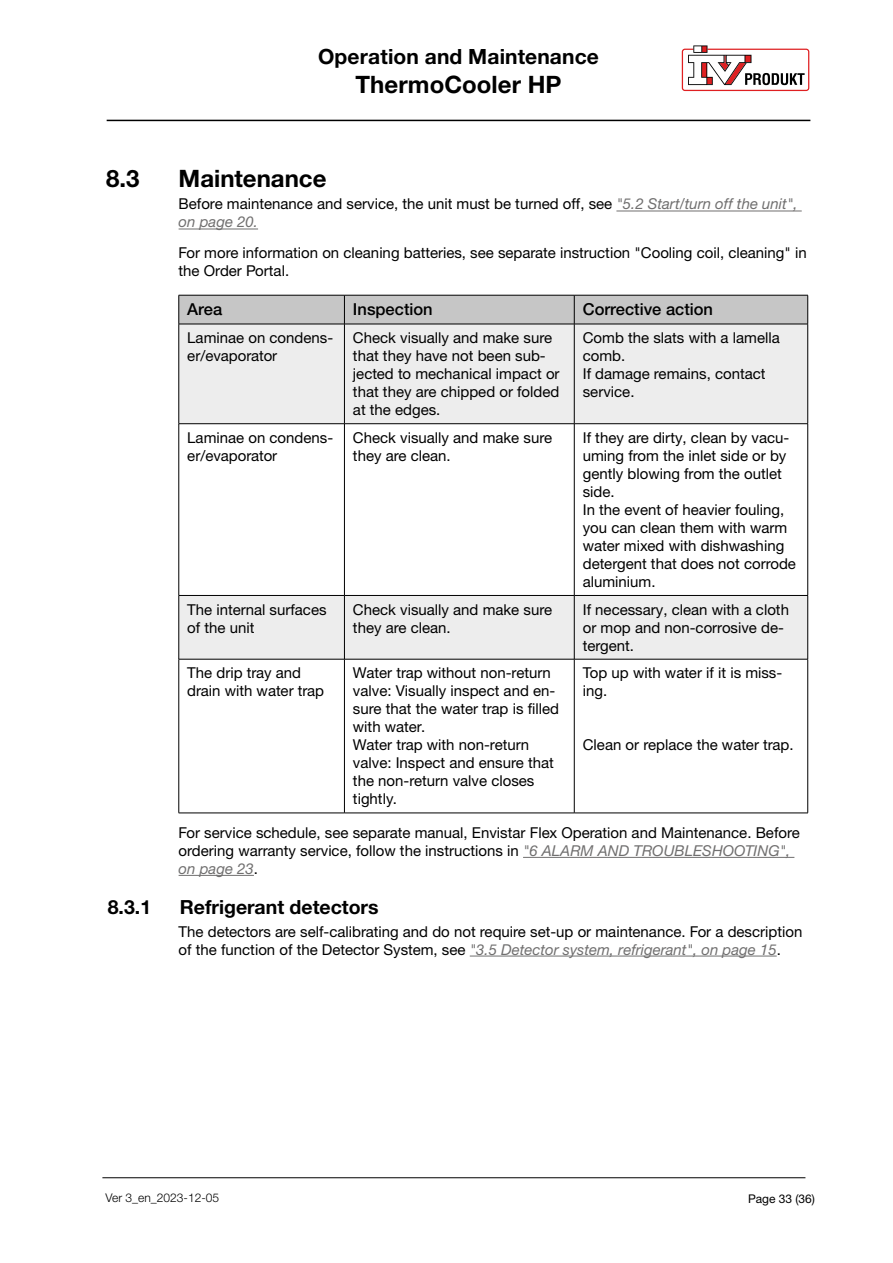
<style>
.page{position:relative;width:893px;height:1263px;background:#fff}
.page>*{position:absolute;margin:0;border:0;box-sizing:border-box;transform-origin:0 0}
.t1{font:700 24px "Helvetica Neue LTW1 G";color:#000}
.t2{font:700 21px "Helvetica Neue LTW1 G";letter-spacing:.005em;color:#000}
.t3{font:700 19.5px "Helvetica Neue LTW1 G";color:#000}
.t4{font:500 16.5px "Helvetica Neue LTW1 G";color:#000}
.t5{font:15px/18px "Helvetica Neue LTW1 G";color:#000}
.t6{font:300 12px "Helvetica Neue LTW1 G";color:#000}
.t7{font:12px "Helvetica Neue LTW1 G";color:#000}
.s1{font-style:italic;color:#706f6f}
</style>
<div class="page">
<svg style="left:682px;top:45px;width:127px;height:46px"></svg>
<hr style="left:102px;top:1177px;width:703px;height:1px;background:#000">
<hr style="left:107px;top:120px;width:703px;height:1px;background:#000">
<hr style="left:616px;top:211px;width:186px;height:1px;background:#706f6f">
<hr style="left:179px;top:229px;width:79px;height:1px;background:#706f6f">
<hr style="left:523px;top:857px;width:271px;height:1px;background:#706f6f">
<hr style="left:179px;top:875px;width:75px;height:1px;background:#706f6f">
<hr style="left:470px;top:956px;width:307px;height:1px;background:#706f6f">
<svg style="left:180px;top:325px;width:627px;height:334px"></svg>
<svg style="left:179px;top:295px;width:629px;height:29px;background:#bcbcbc"></svg>
<hr style="left:179px;top:324px;width:165px;height:1px;background:#000">
<hr style="left:179px;top:324px;width:1px;height:99px;background:#000">
<hr style="left:344px;top:324px;width:230px;height:1px;background:#000">
<hr style="left:344px;top:324px;width:1px;height:99px;background:#000">
<hr style="left:574px;top:324px;width:234px;height:1px;background:#000">
<hr style="left:574px;top:324px;width:1px;height:99px;background:#000">
<hr style="left:807px;top:324px;width:1px;height:99px;background:#000">
<hr style="left:179px;top:423px;width:165px;height:1px;background:#000">
<hr style="left:179px;top:424px;width:1px;height:171px;background:#000">
<hr style="left:344px;top:423px;width:230px;height:1px;background:#000">
<hr style="left:344px;top:424px;width:1px;height:171px;background:#000">
<hr style="left:574px;top:423px;width:234px;height:1px;background:#000">
<hr style="left:574px;top:424px;width:1px;height:171px;background:#000">
<hr style="left:807px;top:424px;width:1px;height:171px;background:#000">
<hr style="left:179px;top:595px;width:165px;height:1px;background:#000">
<hr style="left:179px;top:596px;width:1px;height:63px;background:#000">
<hr style="left:344px;top:595px;width:230px;height:1px;background:#000">
<hr style="left:344px;top:596px;width:1px;height:63px;background:#000">
<hr style="left:574px;top:595px;width:234px;height:1px;background:#000">
<hr style="left:574px;top:596px;width:1px;height:63px;background:#000">
<hr style="left:807px;top:596px;width:1px;height:63px;background:#000">
<hr style="left:179px;top:659px;width:165px;height:1px;background:#000">
<hr style="left:179px;top:659px;width:1px;height:154px;background:#000">
<hr style="left:344px;top:659px;width:230px;height:1px;background:#000">
<hr style="left:344px;top:659px;width:1px;height:154px;background:#000">
<hr style="left:574px;top:659px;width:234px;height:1px;background:#000">
<hr style="left:574px;top:659px;width:1px;height:154px;background:#000">
<hr style="left:807px;top:659px;width:1px;height:154px;background:#000">
<hr style="left:179px;top:813px;width:165px;height:1px;background:#000">
<hr style="left:344px;top:813px;width:230px;height:1px;background:#000">
<hr style="left:574px;top:813px;width:234px;height:1px;background:#000">
<h2 class="t2" style="left:318px;top:44px;width:282px">Operation and Maintenance</h2>
<h1 class="t1" style="left:355px;top:69px;width:208px">ThermoCooler HP</h1>
<h1 class="t1" style="left:106px;top:164px;width:35px">8.3</h1>
<h1 class="t1" style="left:179px;top:164px;width:149px">Maintenance</h1>
<p class="t5" style="left:179px;top:195px;width:620px">Before maintenance and service, the unit must be turned off, see <span class="s1">"5.2 Start/turn off the unit", on page 20.</span></p>
<p class="t5" style="left:179px;top:244px;width:630px">For more information on cleaning batteries, see separate instruction "Cooling coil, cleaning" in the Order Portal.</p>
<p class="t4" style="left:187px;top:300px;width:36px">Area</p>
<p class="t4" style="left:353px;top:300px;width:81px">Inspection</p>
<p class="t4" style="left:583px;top:300px;width:132px">Corrective action</p>
<p class="t5" style="left:187px;top:329px;width:147px">Laminae on condens&shy;er/evaporator</p>
<p class="t5" style="left:353px;top:329px;width:208px">Check visually and make sure that they have not been sub&shy;jected to mechanical impact or that they are chipped or folded at the edges.</p>
<p class="t5" style="left:583px;top:329px;width:198px">Comb the slats with a lamella comb.<br>If damage remains, contact service.</p>
<p class="t5" style="left:187px;top:428px;width:147px">Laminae on condens&shy;er/evaporator</p>
<p class="t5" style="left:353px;top:428px;width:201px">Check visually and make sure they are clean.</p>
<p class="t5" style="left:583px;top:428px;width:215px">If they are dirty, clean by vacu&shy;uming from the inlet side or by gently blowing from the outlet side.<br>In the event of heavier fouling, you can clean them with warm water mixed with dishwashing detergent that does not corrode aluminium.</p>
<p class="t5" style="left:187px;top:600px;width:141px">The internal surfaces of the unit</p>
<p class="t5" style="left:353px;top:600px;width:201px">Check visually and make sure they are clean.</p>
<p class="t5" style="left:583px;top:600px;width:208px">If necessary, clean with a cloth or mop and non-corrosive de&shy;tergent.</p>
<p class="t5" style="left:187px;top:664px;width:138px">The drip tray and drain with water trap</p>
<p class="t5" style="left:353px;top:664px;width:208px">Water trap without non-return valve: Visually inspect and en&shy;sure that the water trap is filled with water.<br>Water trap with non-return valve: Inspect and ensure that the non-return valve closes tightly.</p>
<p class="t5" style="left:583px;top:664px;width:201px">Top up with water if it is miss&shy;ing.</p>
<p class="t5" style="left:583px;top:736px;width:212px">Clean or replace the water trap.</p>
<p class="t5" style="left:179px;top:823px;width:623px">For service schedule, see separate manual, Envistar Flex Operation and Maintenance. Before ordering warranty service, follow the instructions in <span class="s1">"6 ALARM AND TROUBLESHOOTING", on page 23</span>.</p>
<h3 class="t3" style="left:108px;top:895px;width:45px">8.3.1</h3>
<h3 class="t3" style="left:180px;top:895px;width:200px">Refrigerant detectors</h3>
<p class="t5" style="left:179px;top:922px;width:625px">The detectors are self-calibrating and do not require set-up or maintenance. For a description of the function of the Detector System, see <span class="s1">"3.5 Detector system, refrigerant", on page 15</span>.</p>
<p class="t6" style="left:106px;top:1190px;width:115px">Ver 3_en_2023-12-05</p>
<p class="t7" style="left:748px;top:1192px;width:68px">Page 33 (36)</p>
</div>
